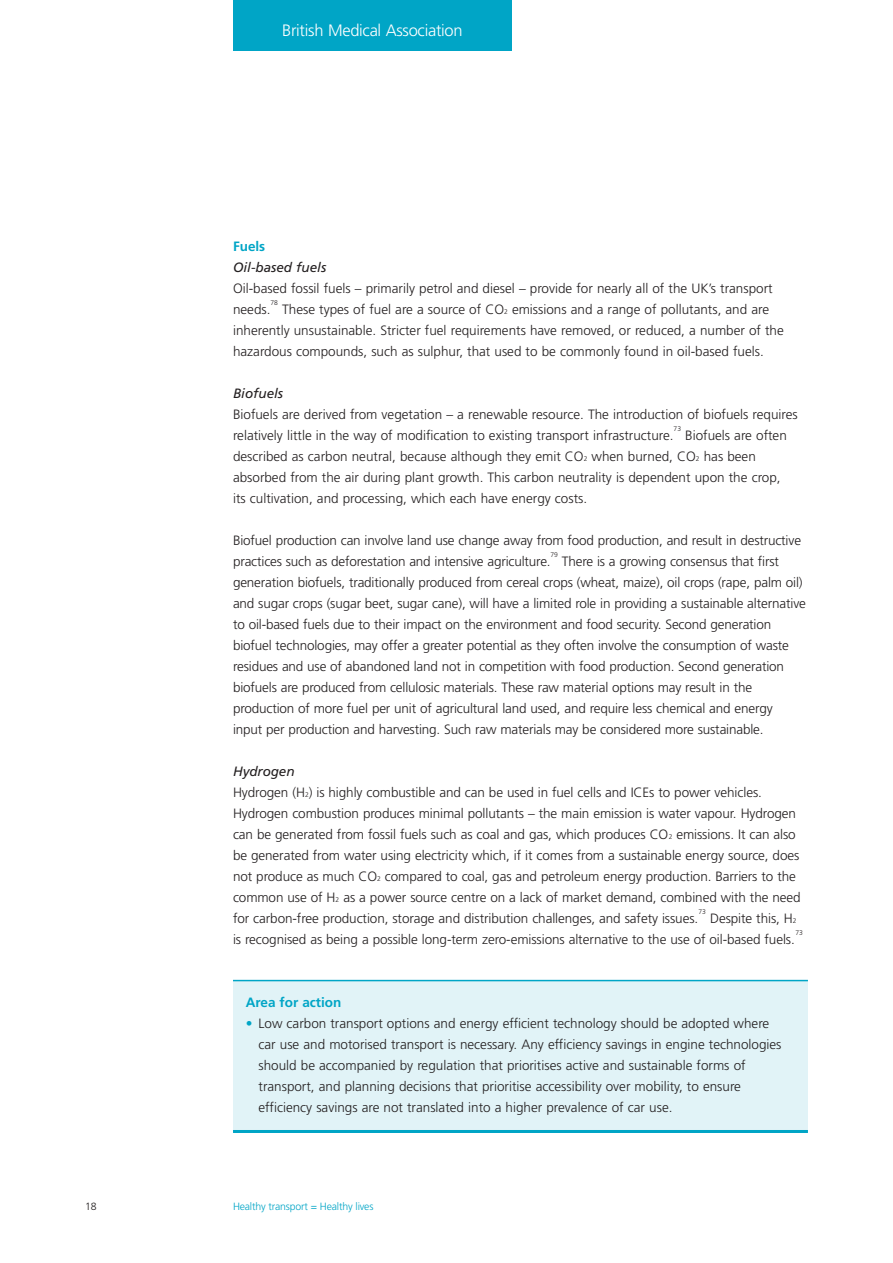
<style>
.page{position:relative;width:893px;height:1263px;background:#fff}
.page>*{position:absolute;margin:0;border:0;box-sizing:border-box;transform-origin:0 0}
.t1{font:300 16.5px "Frutiger";letter-spacing:-.015em;color:#fff}
.t2{font:300 13.5px/21px "Frutiger";letter-spacing:-.005em;color:#231f20}
.t3{font:italic 13.5px "Frutiger";color:#231f20}
.t4{font:700 13.5px "Frutiger";color:#00a5c6}
.t5{font:300 10.5px "Frutiger";letter-spacing:-.015em;color:#00a5c6}
.t6{font:300 10.5px "Frutiger";color:#231f20}
.t7{font:300 6.75px "Frutiger";letter-spacing:-.005em;color:#231f20}
.s1{font-size:6.75px}
.s2{font-weight:400;font-style:italic}
.s3{color:#00a5c6}
</style>
<div class="page">
<div style="left:233px;top:980px;width:575px;height:152px;background:#e1f3f7"></div>
<hr style="left:233px;top:1130px;width:575px;height:3px;background:#00a5c6">
<hr style="left:233px;top:980px;width:575px;height:1px;background:#00a5c6">
<div style="left:233px;top:0;width:279px;height:50px;background:#00a5c6"></div>
<p class="t1" style="left:282px;top:24px;width:182px">British Medical Association</p>
<p class="t4" style="left:233px;top:241px;width:34px">Fuels</p>
<p class="t3" style="left:233px;top:262px;width:95px">Oil-based fuels</p>
<p class="t2" style="left:233px;top:279px;width:541px">Oil-based fossil fuels – primarily petrol and diesel – provide for nearly all of the UK’s transport needs.</p>
<p class="t7" style="left:270px;top:300px;width:9px">78</p>
<p class="t2" style="left:233px;top:300px;width:552px;text-indent:49px">These types of fuel are a source of CO<span class="s1">2</span> emissions and a range of pollutants, and are inherently unsustainable. Stricter fuel requirements have removed, or reduced, a number of the hazardous compounds, such as sulphur, that used to be commonly found in oil-based fuels.</p>
<p class="t3" style="left:233px;top:388px;width:52px">Biofuels</p>
<p class="t2" style="left:233px;top:405px;width:566px">Biofuels are derived from vegetation – a renewable resource. The introduction of biofuels requires relatively little in the way of modification to existing transport infrastructure.</p>
<p class="t7" style="left:674px;top:426px;width:9px">73</p>
<p class="t2" style="left:233px;top:426px;width:555px;text-indent:452px">Biofuels are often described as carbon neutral, because although they emit CO<span class="s1">2</span> when burned, CO<span class="s1">2</span> has been absorbed from the air during plant growth. This carbon neutrality is dependent upon the crop, its cultivation, and processing, which each have energy costs.</p>
<p class="t2" style="left:233px;top:531px;width:570px">Biofuel production can involve land use change away from food production, and result in destructive practices such as deforestation and intensive agriculture.</p>
<p class="t7" style="left:550px;top:552px;width:9px">79</p>
<p class="t2" style="left:233px;top:552px;width:574px;text-indent:329px">There is a growing consensus that first generation biofuels, traditionally produced from cereal crops (wheat, maize), oil crops (rape, palm oil) and sugar crops (sugar beet, sugar cane), will have a limited role in providing a sustainable alternative to oil-based fuels due to their impact on the environment and food security. Second generation biofuel technologies, may offer a greater potential as they often involve the consumption of waste residues and use of abandoned land not in competition with food production. Second generation biofuels are produced from cellulosic materials. These raw material options may result in the production of more fuel per unit of agricultural land used, and require less chemical and energy<br>input per production and harvesting. Such raw materials may be considered more sustainable.</p>
<p class="t2" style="left:233px;top:762px;width:569px"><span class="s2">Hydrogen<br></span>Hydrogen (H<span class="s1">2</span>) is highly combustible and can be used in fuel cells and ICEs to power vehicles.<br>Hydrogen combustion produces minimal pollutants – the main emission is water vapour. Hydrogen can be generated from fossil fuels such as coal and gas, which produces CO<span class="s1">2</span> emissions. It can also be generated from water using electricity which, if it comes from a sustainable energy source, does not produce as much CO<span class="s1">2</span> compared to coal, gas and petroleum energy production. Barriers to the common use of H<span class="s1">2</span> as a power source centre on a lack of market demand, combined with the need for carbon-free production, storage and distribution challenges, and safety issues.</p>
<p class="t7" style="left:699px;top:909px;width:9px">73</p>
<p class="t2" style="left:233px;top:909px;width:565px;text-align:right">Despite this, H<span class="s1">2<br></span>is recognised as being a possible long-term zero-emissions alternative to the use of oil-based fuels.</p>
<p class="t7" style="left:795px;top:930px;width:9px">73</p>
<p class="t4" style="left:246px;top:997px;width:97px">Area for action</p>
<p class="t2" style="left:259px;top:1014px;width:524px;text-indent:-13px"><span class="s3">•</span> Low carbon transport options and energy efficient technology should be adopted where car use and motorised transport is necessary. Any efficiency savings in engine technologies should be accompanied by regulation that prioritises active and sustainable forms of transport, and planning decisions that prioritise accessibility over mobility, to ensure efficiency savings are not translated into a higher prevalence of car use.</p>
<p class="t6" style="left:85px;top:1202px;width:13px">18</p>
<p class="t5" style="left:233px;top:1202px;width:142px">Healthy transport = Healthy lives</p>
</div>
